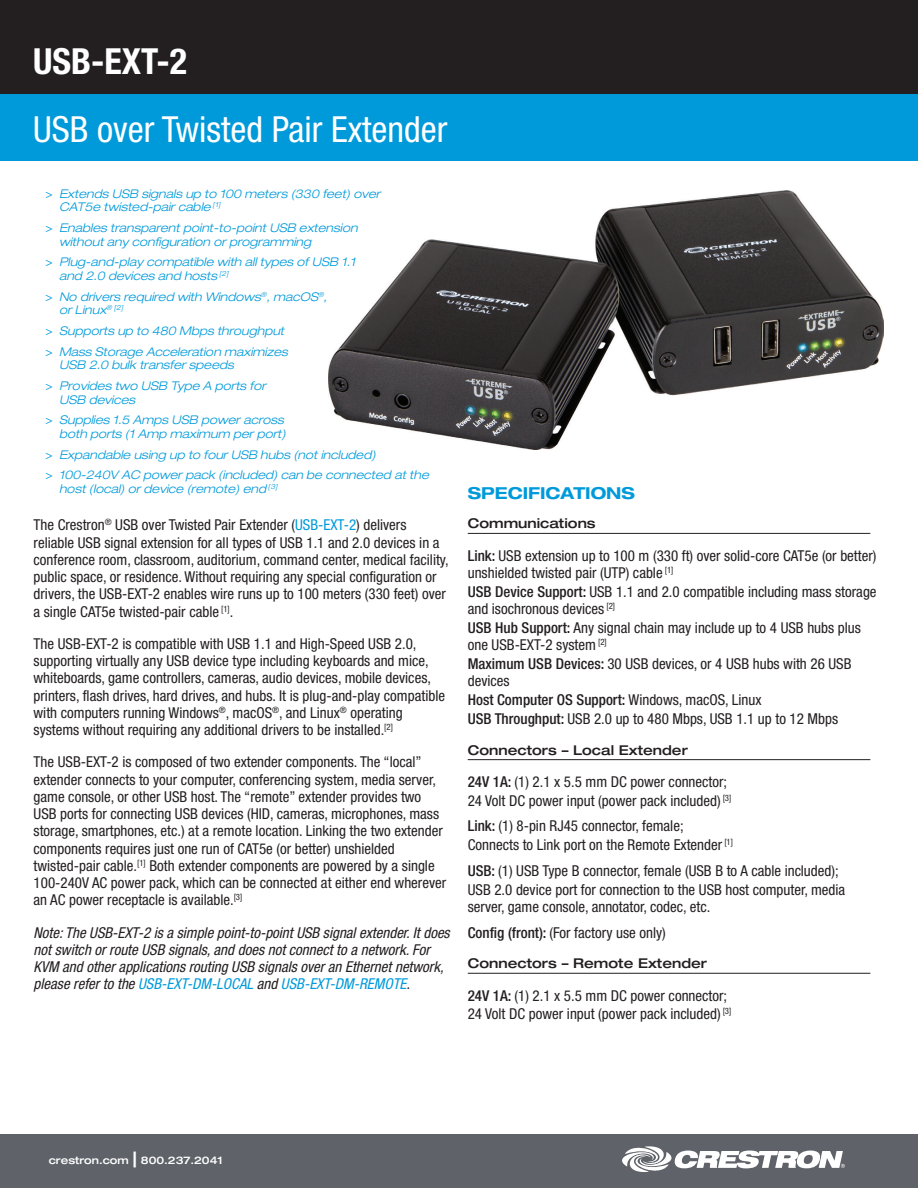
<style>
.page{position:relative;width:918px;height:1188px;background:#fff}
.page>*{position:absolute;margin:0;border:0;box-sizing:border-box;transform-origin:0 0}
.t1{font:condensed 36px "Helvetica Neue LT Std";color:#fff}
.t2{font:700 condensed 36px "Helvetica Neue LT Std";color:#fff}
.SPECIFICATIONS_title{font:700 expanded 16.5px "Helvetica Neue LT Std";color:#009ada}
.spec_description{font:condensed 15px/17.2px "Helvetica Neue LT Std";color:#231f20}
.t3{font:italic condensed 15px/17.2px "Helvetica Neue LT Std";color:#231f20}
.spec_description-2{font:500 condensed 15px "Helvetica Neue LT Std";color:#231f20}
.spec_header{font:500 expanded 13.5px "Helvetica Neue LT Std";color:#231f20}
.t4{font:italic 300 expanded 12px/13.8px "Helvetica Neue LT Std";color:#009ada}
.t5{font:500 expanded 10.5px "Helvetica Neue LT Std";color:#fff}
.s1{font-weight:400;font-style:normal;font-stretch:condensed}
.s2{color:#009ada}
.s3{font-weight:500}
.s4{font-weight:400}
.s5{font-size:21px}
</style>
<div class="page">
<div style="left:0;top:0;width:918px;height:94px;background:#231f20"></div>
<div style="left:0;top:94px;width:918px;height:67px;background:#009ada"></div>
<div style="left:0;top:1134px;width:918px;height:54px;background:#5f6369"></div>
<svg style="left:622px;top:1146px;width:223px;height:26px"></svg>
<img style="left:329px;top:191px;width:554px;height:258px">
<hr style="left:468px;top:533px;width:402px;height:1px;background:#231f20">
<hr style="left:468px;top:759px;width:402px;height:1px;background:#231f20">
<hr style="left:468px;top:973px;width:402px;height:1px;background:#231f20">
<h1 class="t2" style="left:33px;top:40px;width:155px">USB-EXT-2</h1>
<h1 class="t1" style="left:33px;top:108px;width:416px">USB over Twisted Pair Extender</h1>
<p class="t4" style="left:59px;top:187px;width:323px;text-indent:-14px"><span class="s1">&gt;</span> Extends USB signals up to 100 meters (330 feet) over<br>CAT5e twisted-pair cable <sup>[1]</sup></p>
<p class="t4" style="left:59px;top:221px;width:300px;text-indent:-14px"><span class="s1">&gt;</span> Enables transparent point-to-point USB extension without any configuration or programming</p>
<p class="t4" style="left:59px;top:255px;width:298px;text-indent:-14px"><span class="s1">&gt;</span> Plug-and-play compatible with all types of USB 1.1 and 2.0 devices and hosts <sup>[2]</sup></p>
<p class="t4" style="left:59px;top:290px;width:269px;text-indent:-14px"><span class="s1">&gt;</span> No drivers required with Windows<sup>®</sup>, macOS<sup>®</sup>, or Linux<sup>®</sup> <sup>[2]</sup></p>
<p class="t4" style="left:46px;top:324px;width:240px"><span class="s1">&gt;</span> Supports up to 480 Mbps throughput</p>
<p class="t4" style="left:59px;top:345px;width:230px;text-indent:-14px"><span class="s1">&gt;</span> Mass Storage Acceleration maximizes<br>USB 2.0 bulk transfer speeds</p>
<p class="t4" style="left:59px;top:379px;width:208px;text-indent:-14px"><span class="s1">&gt;</span> Provides two USB Type A ports for<br>USB devices</p>
<p class="t4" style="left:46px;top:413px;width:242px;text-align:right"><span class="s1">&gt;</span> Supplies 1.5 Amps USB power across both ports (1 Amp maximum per port)</p>
<p class="t4" style="left:46px;top:448px;width:332px"><span class="s1">&gt;</span> Expandable using up to four USB hubs (not included)</p>
<p class="t4" style="left:59px;top:468px;width:371px;text-indent:-14px"><span class="s1">&gt;</span> 100-240V AC power pack (included) can be connected at the host (local) or device (remote) end <sup>[3]</sup></p>
<p class="spec_description" style="left:34px;top:516px;width:417px">The Crestron<sup>®</sup> USB over Twisted Pair Extender (<span class="s2">USB-EXT-2</span>) delivers reliable USB signal extension for all types of USB 1.1 and 2.0 devices in a conference room, classroom, auditorium, command center, medical facility, public space, or residence. Without requiring any special configuration or drivers, the USB-EXT-2 enables wire runs up to 100 meters (330 feet) over a single CAT5e twisted-pair cable <sup>[1]</sup>.</p>
<p class="spec_description" style="left:34px;top:635px;width:413px">The USB-EXT-2 is compatible with USB 1.1 and High-Speed USB 2.0, supporting virtually any USB device type including keyboards and mice, whiteboards, game controllers, cameras, audio devices, mobile devices, printers, flash drives, hard drives, and hubs. It is plug-and-play compatible with computers running Windows<sup>®</sup>, macOS<sup>®</sup>, and Linux<sup>®</sup> operating systems without requiring any additional drivers to be installed.<sup>[2]</sup></p>
<p class="spec_description" style="left:34px;top:753px;width:414px">The USB-EXT-2 is composed of two extender components. The “local” extender connects to your computer, conferencing system, media server, game console, or other USB host. The “remote” extender provides two USB ports for connecting USB devices (HID, cameras, microphones, mass storage, smartphones, etc.) at a remote location. Linking the two extender components requires just one run of CAT5e (or better) unshielded twisted-pair cable.<sup>[1]</sup> Both extender components are powered by a single 100-240V AC power pack, which can be connected at either end wherever an AC power receptacle is available.<sup>[3]</sup></p>
<p class="t3" style="left:34px;top:924px;width:418px">Note: The USB-EXT-2 is a simple point-to-point USB signal extender. It does not switch or route USB signals, and does not connect to a network. For KVM and other applications routing USB signals over an Ethernet network, please refer to the <span class="s2">USB-EXT-DM-LOCAL</span> and <span class="s2">USB-EXT-DM-REMOTE</span>.</p>
<p class="SPECIFICATIONS_title" style="left:468px;top:483px;width:169px">SPECIFICATIONS</p>
<p class="spec_header" style="left:468px;top:515px;width:129px">Communications</p>
<p class="spec_description" style="left:468px;top:547px;width:410px"><span class="s3">Link:</span> USB extension up to 100 m (330 ft) over solid-core CAT5e (or better) unshielded twisted pair (UTP) cable <sup>[1]</sup></p>
<p class="spec_description" style="left:468px;top:583px;width:410px"><span class="s3">USB Device Support:</span> USB 1.1 and 2.0 compatible including mass storage and isochronous devices <sup>[2]</sup></p>
<p class="spec_description" style="left:468px;top:619px;width:395px"><span class="s3">USB Hub Support:</span> Any signal chain may include up to 4 USB hubs plus one USB-EXT-2 system <sup>[2]</sup></p>
<p class="spec_description" style="left:468px;top:655px;width:385px"><span class="s3">Maximum USB Devices:</span> 30 USB devices, or 4 USB hubs with 26 USB devices</p>
<p class="spec_description-2" style="left:468px;top:691px;width:295px">Host Computer OS Support: <span class="s4">Windows, macOS, Linux</span></p>
<p class="spec_description" style="left:468px;top:710px;width:372px"><span class="s3">USB Throughput:</span> USB 2.0 up to 480 Mbps, USB 1.1 up to 12 Mbps</p>
<p class="spec_header" style="left:468px;top:741px;width:222px">Connectors – Local Extender</p>
<p class="spec_description" style="left:468px;top:773px;width:261px"><span class="s3">24V 1A:</span> (1) 2.1 x 5.5 mm DC power connector;</p>
<p class="spec_description" style="left:468px;top:792px;width:265px">24 Volt DC power input (power pack included) <sup>[3]</sup></p>
<p class="spec_description" style="left:468px;top:817px;width:217px"><span class="s3">Link:</span> (1) 8-pin RJ45 connector, female;</p>
<p class="spec_description" style="left:468px;top:836px;width:267px">Connects to Link port on the Remote Extender <sup>[1]</sup></p>
<p class="spec_description" style="left:468px;top:862px;width:372px"><span class="s3">USB:</span> (1) USB Type B connector, female (USB B to A cable included);</p>
<p class="spec_description" style="left:468px;top:881px;width:379px">USB 2.0 device port for connection to the USB host computer, media server, game console, annotator, codec, etc.</p>
<p class="spec_description" style="left:468px;top:924px;width:200px"><span class="s3">Config (front):</span> (For factory use only)</p>
<p class="spec_header" style="left:468px;top:955px;width:241px">Connectors – Remote Extender</p>
<p class="spec_description" style="left:468px;top:987px;width:261px"><span class="s3">24V 1A:</span> (1) 2.1 x 5.5 mm DC power connector;</p>
<p class="spec_description" style="left:468px;top:1005px;width:265px">24 Volt DC power input (power pack included) <sup>[3]</sup></p>
<p class="t5" style="left:49px;top:1153px;width:175px">crestron.com <span class="s5">|</span> 800.237.2041</p>
</div>
